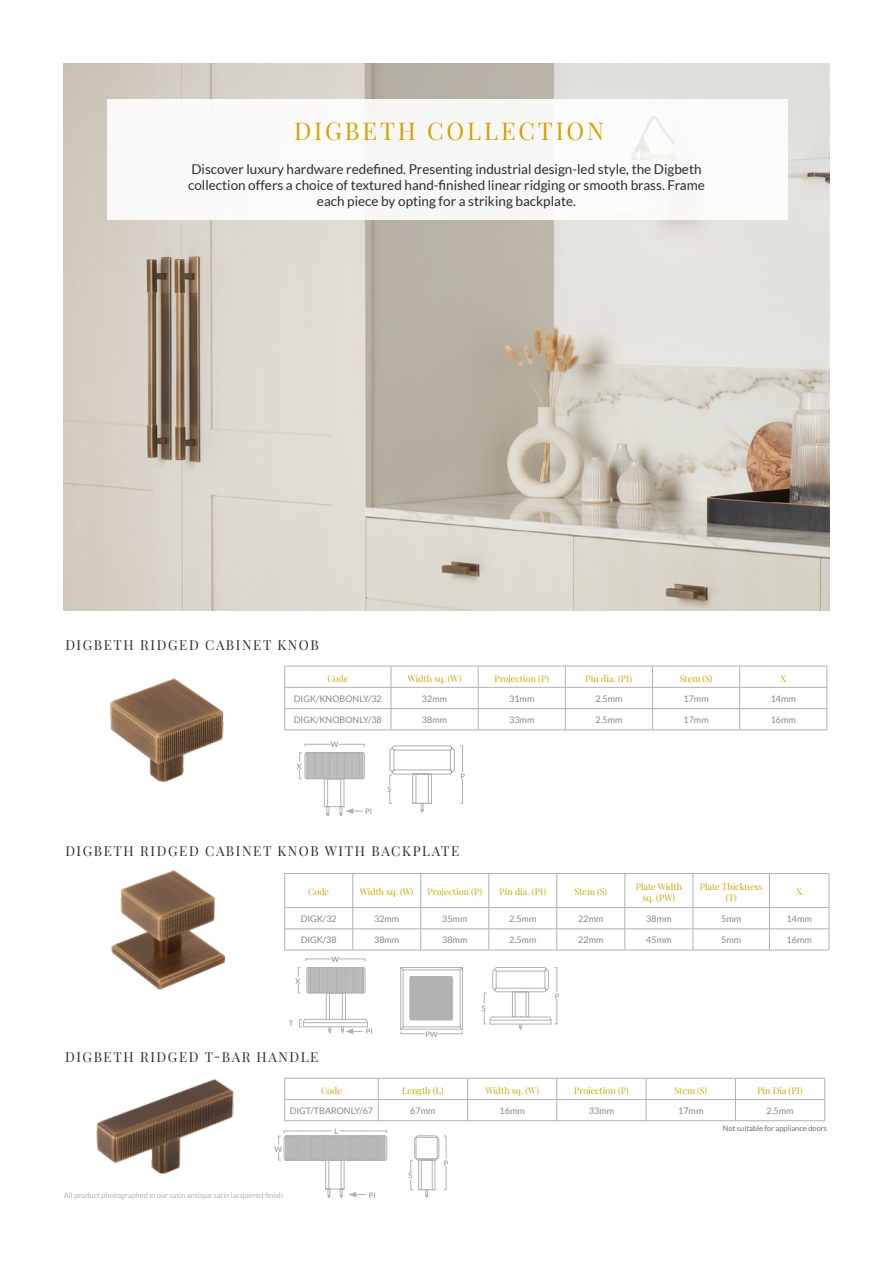
<style>
.page{position:relative;width:893px;height:1263px;background:#fff}
.page>*{position:absolute;margin:0;border:0;box-sizing:border-box;transform-origin:0 0}
.t1{font:24px "Playfair Display";letter-spacing:.12em;color:#d2a400}
.t2{font:13.5px/16.2px "Lato";color:#2d2d2c;text-align:center}
.t3{font:13.5px "Playfair Display";letter-spacing:.12em;color:#2d2d2c}
.t4{font:9px/10.8px "Playfair Display";color:#d2a400;text-align:center}
.t5{font:9px "Lato";color:#878787}
.t6{font:7.5px "Lato";color:#b3b2b2}
.t7{font:7.5px "Lato";color:#706f6f}
.t8{font:7.5px "Lato";color:#878787}
</style>
<div class="page">
<img style="left:96px;top:1079px;width:138px;height:95px">
<img style="left:64px;top:64px;width:765px;height:546px">
<div style="left:108px;top:100px;width:680px;height:120px;background:#fff"></div>
<img style="left:110px;top:678px;width:114px;height:104px">
<svg style="left:284px;top:666px;width:544px;height:64px"></svg>
<hr style="left:284px;top:730px;width:107px;height:1px;background:#b3b2b2">
<hr style="left:391px;top:730px;width:87px;height:1px;background:#b3b2b2">
<hr style="left:478px;top:730px;width:87px;height:1px;background:#b3b2b2">
<hr style="left:565px;top:730px;width:87px;height:1px;background:#b3b2b2">
<hr style="left:652px;top:730px;width:88px;height:1px;background:#b3b2b2">
<hr style="left:740px;top:730px;width:87px;height:1px;background:#b3b2b2">
<img style="left:111px;top:870px;width:115px;height:120px">
<svg style="left:284px;top:873px;width:546px;height:77px"></svg>
<hr style="left:284px;top:950px;width:69px;height:1px;background:#b3b2b2">
<hr style="left:353px;top:950px;width:68px;height:1px;background:#b3b2b2">
<hr style="left:421px;top:950px;width:68px;height:1px;background:#b3b2b2">
<hr style="left:489px;top:950px;width:68px;height:1px;background:#b3b2b2">
<hr style="left:557px;top:950px;width:68px;height:1px;background:#b3b2b2">
<hr style="left:625px;top:950px;width:68px;height:1px;background:#b3b2b2">
<hr style="left:693px;top:950px;width:76px;height:1px;background:#b3b2b2">
<hr style="left:769px;top:950px;width:60px;height:1px;background:#b3b2b2">
<svg style="left:284px;top:1078px;width:541px;height:42px"></svg>
<hr style="left:284px;top:1120px;width:94px;height:1px;background:#b3b2b2">
<hr style="left:378px;top:1120px;width:90px;height:1px;background:#b3b2b2">
<hr style="left:468px;top:1120px;width:89px;height:1px;background:#b3b2b2">
<hr style="left:557px;top:1120px;width:89px;height:1px;background:#b3b2b2">
<hr style="left:646px;top:1120px;width:89px;height:1px;background:#b3b2b2">
<hr style="left:735px;top:1120px;width:90px;height:1px;background:#b3b2b2">
<div style="left:305px;top:744px;width:60px;height:3px;border:1px solid #b3b2b2"></div>
<div style="left:331px;top:741px;width:8px;height:6px;background:#fff"></div>
<div style="left:299px;top:752px;width:3px;height:27px;border:1px solid #b3b2b2"></div>
<div style="left:295px;top:763px;width:8px;height:6px;background:#fff"></div>
<svg style="left:389px;top:745px;width:66px;height:68px"></svg>
<div style="left:460px;top:745px;width:3px;height:59px;border:1px solid #b3b2b2"></div>
<div style="left:459px;top:773px;width:8px;height:6px;background:#fff"></div>
<div style="left:389px;top:774px;width:3px;height:30px;border:1px solid #b3b2b2"></div>
<div style="left:385px;top:786px;width:8px;height:6px;background:#fff"></div>
<svg style="left:400px;top:967px;width:63px;height:63px"></svg>
<svg style="left:490px;top:967px;width:61px;height:64px"></svg>
<div style="left:305px;top:958px;width:60px;height:3px;border:1px solid #b3b2b2"></div>
<div style="left:331px;top:956px;width:8px;height:6px;background:#fff"></div>
<div style="left:298px;top:967px;width:3px;height:26px;border:1px solid #b3b2b2"></div>
<div style="left:294px;top:977px;width:8px;height:7px;background:#fff"></div>
<svg style="left:304px;top:752px;width:61px;height:65px"></svg>
<svg style="left:299px;top:967px;width:69px;height:67px"></svg>
<div style="left:400px;top:1031px;width:63px;height:3px;border:1px solid #b3b2b2"></div>
<div style="left:425px;top:1031px;width:13px;height:6px;background:#fff"></div>
<div style="left:554px;top:967px;width:3px;height:57px;border:1px solid #b3b2b2"></div>
<div style="left:553px;top:993px;width:8px;height:6px;background:#fff"></div>
<div style="left:484px;top:992px;width:3px;height:32px;border:1px solid #b3b2b2"></div>
<div style="left:480px;top:1005px;width:8px;height:6px;background:#fff"></div>
<svg style="left:414px;top:1135px;width:25px;height:63px"></svg>
<div style="left:284px;top:1130px;width:103px;height:3px;border:1px solid #b3b2b2"></div>
<div style="left:278px;top:1136px;width:3px;height:24px;border:1px solid #b3b2b2"></div>
<svg style="left:283px;top:1135px;width:104px;height:63px"></svg>
<div style="left:332px;top:1127px;width:8px;height:6px;background:#fff"></div>
<div style="left:274px;top:1146px;width:8px;height:6px;background:#fff"></div>
<div style="left:443px;top:1135px;width:3px;height:55px;border:1px solid #b3b2b2"></div>
<div style="left:442px;top:1159px;width:8px;height:7px;background:#fff"></div>
<div style="left:410px;top:1160px;width:3px;height:30px;border:1px solid #b3b2b2"></div>
<div style="left:406px;top:1172px;width:8px;height:6px;background:#fff"></div>
<h1 class="t1" style="left:294px;top:112px;width:311px">DIGBETH COLLECTION</h1>
<p class="t2" style="left:188px;top:161px;width:518px">Discover luxury hardware redefined. Presenting industrial design-led style, the Digbeth collection offers a choice of textured hand-finished linear ridging or smooth brass. Frame each piece by opting for a striking backplate.</p>
<p class="t3" style="left:65px;top:635px;width:255px">DIGBETH RIDGED CABINET KNOB</p>
<p class="t4" style="left:327px;top:672px;width:22px">Code</p>
<p class="t4" style="left:408px;top:672px;width:55px">Width sq. (W)</p>
<p class="t4" style="left:495px;top:672px;width:56px">Projection (P)</p>
<p class="t4" style="left:586px;top:672px;width:48px">Pin dia. (PI)</p>
<p class="t4" style="left:680px;top:672px;width:34px">Stem (S)</p>
<p class="t4" style="left:780px;top:672px;width:7px">X</p>
<p class="t5" style="left:294px;top:693px;width:89px">DIGK/KNOBONLY/32</p>
<p class="t5" style="left:422px;top:693px;width:27px">32mm</p>
<p class="t5" style="left:509px;top:693px;width:27px">31mm</p>
<p class="t5" style="left:595px;top:693px;width:29px">2.5mm</p>
<p class="t5" style="left:683px;top:693px;width:27px">17mm</p>
<p class="t5" style="left:771px;top:693px;width:27px">14mm</p>
<p class="t5" style="left:294px;top:714px;width:89px">DIGK/KNOBONLY/38</p>
<p class="t5" style="left:422px;top:714px;width:27px">38mm</p>
<p class="t5" style="left:509px;top:714px;width:27px">33mm</p>
<p class="t5" style="left:595px;top:714px;width:29px">2.5mm</p>
<p class="t5" style="left:683px;top:714px;width:27px">17mm</p>
<p class="t5" style="left:771px;top:714px;width:27px">16mm</p>
<p class="t8" style="left:297px;top:762px;width:6px">X</p>
<p class="t8" style="left:331px;top:740px;width:9px">W</p>
<p class="t8" style="left:365px;top:807px;width:8px">PI</p>
<p class="t8" style="left:387px;top:785px;width:5px">S</p>
<p class="t8" style="left:461px;top:772px;width:6px">P</p>
<p class="t3" style="left:65px;top:840px;width:396px">DIGBETH RIDGED CABINET KNOB WITH BACKPLATE</p>
<p class="t4" style="left:308px;top:886px;width:22px">Code</p>
<p class="t4" style="left:360px;top:886px;width:55px">Width sq. (W)</p>
<p class="t4" style="left:428px;top:886px;width:56px">Projection (P)</p>
<p class="t4" style="left:499px;top:886px;width:48px">Pin dia. (PI)</p>
<p class="t4" style="left:574px;top:886px;width:34px">Stem (S)</p>
<p class="t4" style="left:636px;top:880px;width:48px">Plate Width sq. (PW)</p>
<p class="t4" style="left:700px;top:880px;width:64px">Plate Thickness (T)</p>
<p class="t4" style="left:796px;top:886px;width:7px">X</p>
<p class="t5" style="left:301px;top:913px;width:38px">DIGK/32</p>
<p class="t5" style="left:374px;top:913px;width:27px">32mm</p>
<p class="t5" style="left:442px;top:913px;width:27px">35mm</p>
<p class="t5" style="left:509px;top:913px;width:29px">2.5mm</p>
<p class="t5" style="left:578px;top:913px;width:27px">22mm</p>
<p class="t5" style="left:646px;top:913px;width:27px">38mm</p>
<p class="t5" style="left:721px;top:913px;width:21px">5mm</p>
<p class="t5" style="left:787px;top:913px;width:27px">14mm</p>
<p class="t5" style="left:301px;top:935px;width:38px">DIGK/38</p>
<p class="t5" style="left:374px;top:935px;width:27px">38mm</p>
<p class="t5" style="left:442px;top:935px;width:27px">38mm</p>
<p class="t5" style="left:509px;top:935px;width:29px">2.5mm</p>
<p class="t5" style="left:578px;top:935px;width:27px">22mm</p>
<p class="t5" style="left:646px;top:935px;width:27px">45mm</p>
<p class="t5" style="left:721px;top:935px;width:21px">5mm</p>
<p class="t5" style="left:787px;top:935px;width:27px">16mm</p>
<p class="t8" style="left:296px;top:977px;width:6px">X</p>
<p class="t8" style="left:332px;top:955px;width:9px">W</p>
<p class="t8" style="left:289px;top:1019px;width:6px">T</p>
<p class="t3" style="left:65px;top:1046px;width:255px">DIGBETH RIDGED T-BAR HANDLE</p>
<p class="t8" style="left:366px;top:1027px;width:8px">PI</p>
<p class="t8" style="left:425px;top:1030px;width:14px">PW</p>
<p class="t8" style="left:482px;top:1004px;width:5px">S</p>
<p class="t8" style="left:555px;top:992px;width:6px">P</p>
<p class="t4" style="left:321px;top:1084px;width:22px">Code</p>
<p class="t4" style="left:402px;top:1084px;width:43px">Length (L)</p>
<p class="t4" style="left:485px;top:1084px;width:55px">Width sq. (W)</p>
<p class="t4" style="left:574px;top:1084px;width:56px">Projection (P)</p>
<p class="t4" style="left:674px;top:1084px;width:34px">Stem (S)</p>
<p class="t4" style="left:757px;top:1084px;width:47px">Pin Dia (PI)</p>
<p class="t5" style="left:290px;top:1105px;width:85px">DIGT/TBARONLY/67</p>
<p class="t5" style="left:410px;top:1105px;width:27px">67mm</p>
<p class="t5" style="left:500px;top:1105px;width:27px">16mm</p>
<p class="t5" style="left:589px;top:1105px;width:27px">33mm</p>
<p class="t5" style="left:678px;top:1105px;width:27px">17mm</p>
<p class="t5" style="left:766px;top:1105px;width:29px">2.5mm</p>
<p class="t8" style="left:274px;top:1145px;width:9px">W</p>
<p class="t6" style="left:64px;top:1191px;width:221px">All product photographed in our satin antique satin lacquered finish</p>
<p class="t8" style="left:334px;top:1126px;width:5px">L</p>
<p class="t8" style="left:369px;top:1190px;width:8px">PI</p>
<p class="t8" style="left:408px;top:1171px;width:5px">S</p>
<p class="t8" style="left:444px;top:1159px;width:6px">P</p>
<p class="t7" style="left:723px;top:1124px;width:106px">Not suitable for appliance doors</p>
</div>
